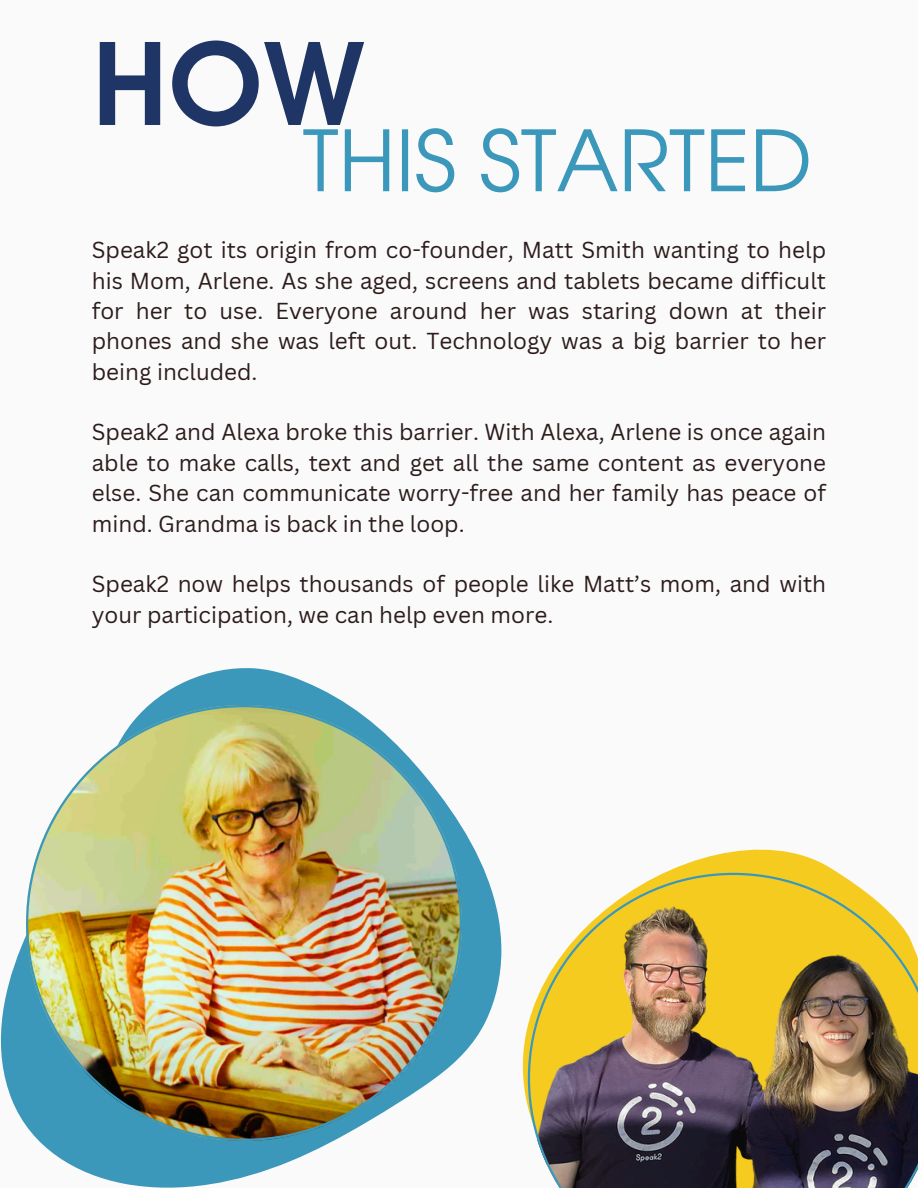
<style>
.page{position:relative;width:918px;height:1188px;background:#fafafa}
.page>*{position:absolute;margin:0;border:0;box-sizing:border-box;transform-origin:0 0}
.t1{font:700 112.35px "Evolventa";color:#1f3566}
.t2{font:83.85px "Evolventa";color:#3b98bb}
.t3{font:22.5px/30.3px "Canva Sans";color:#2d1c1c;text-align:justify}
</style>
<div class="page">
<svg style="left:501px;top:849px;width:338px;height:258px"></svg>
<svg style="left:0;top:668px;width:501px;height:520px"></svg>
<img style="left:528px;top:873px;width:390px;height:315px">
<img style="left:26px;top:705px;width:436px;height:436px">
<p class="t1" style="left:92px;top:35px;width:275px">HOW</p>
<p class="t2" style="left:303px;top:124px;width:511px">THIS STARTED</p>
<h2 class="t3" style="left:92px;top:234px;width:736px">Speak2 got its origin from co-founder, Matt Smith wanting to help his Mom, Arlene. As she aged, screens and tablets became difficult for her to use. Everyone around her was staring down at their phones and she was left out. Technology was a big barrier to her being included.</h2>
<p class="t3" style="left:92px;top:417px;width:736px">Speak2 and Alexa broke this barrier. With Alexa, Arlene is once again able to make calls, text and get all the same content as everyone else. She can communicate worry-free and her family has peace of mind. Grandma is back in the loop.</p>
<p class="t3" style="left:92px;top:568px;width:736px">Speak2 now helps thousands of people like Matt’s mom, and with your participation, we can help even more.</p>
</div>
